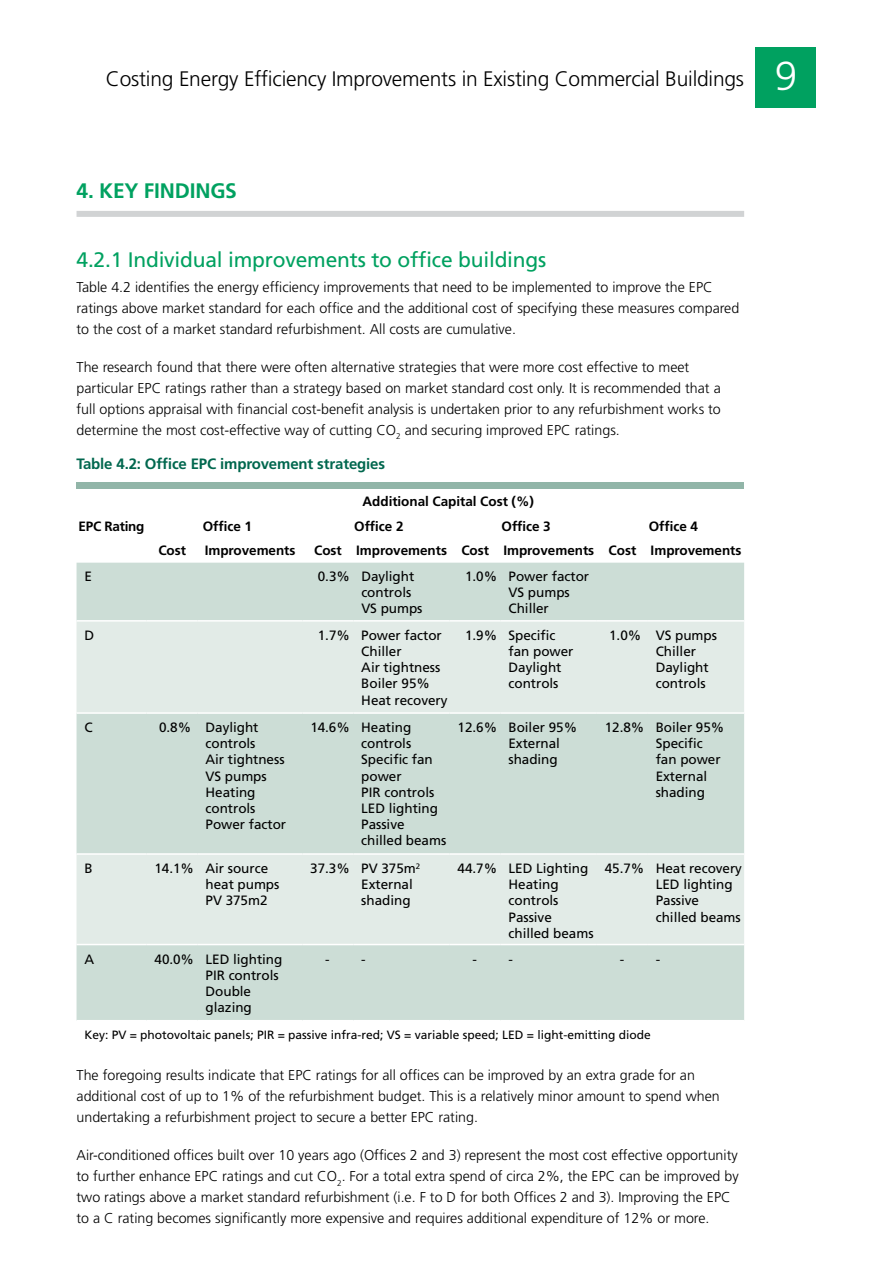
<style>
.page{position:relative;width:893px;height:1263px;background:#fff}
.page>*{position:absolute;margin:0;border:0;box-sizing:border-box;transform-origin:0 0}
.t1{font:300 21px "Frutiger";letter-spacing:-.01em;color:#000}
.t2{font:21px "Frutiger";letter-spacing:-.01em;color:#00a160}
.t3{font:700 21px "Frutiger";color:#00a160}
.t4{font:700 15px "Frutiger";letter-spacing:-.01em;color:#00674e}
.t5{font:300 14.25px/21px "Frutiger";color:#000}
.t6{font:13.5px/16.2px "Frutiger";letter-spacing:-.005em;color:#000}
.t7{font:700 13.5px "Frutiger";letter-spacing:-.005em;color:#000}
.t8{font:12px "Frutiger";color:#000}
.s1{font-size:40.5px;color:#fff}
</style>
<div class="page">
<div style="left:755px;top:47px;width:61px;height:61px;background:#00a160"></div>
<div style="left:77px;top:211px;width:667px;height:6px;background:#d1d3d4"></div>
<div style="left:77px;top:482px;width:667px;height:6px;background:#91b5a8"></div>
<div style="left:77px;top:563px;width:667px;height:457px;background:#ccddd6"></div>
<svg style="left:77px;top:622px;width:667px;height:322px;background:#d8e4df"></svg>
<hr style="left:77px;top:620px;width:70px;height:2px;background:#fff">
<hr style="left:147px;top:620px;width:51px;height:2px;background:#fff">
<hr style="left:198px;top:620px;width:104px;height:2px;background:#fff">
<hr style="left:302px;top:620px;width:51px;height:2px;background:#fff">
<hr style="left:353px;top:620px;width:97px;height:2px;background:#fff">
<hr style="left:450px;top:620px;width:51px;height:2px;background:#fff">
<hr style="left:501px;top:620px;width:96px;height:2px;background:#fff">
<hr style="left:597px;top:620px;width:51px;height:2px;background:#fff">
<hr style="left:648px;top:620px;width:96px;height:2px;background:#fff">
<hr style="left:77px;top:712px;width:70px;height:2px;background:#fff">
<hr style="left:147px;top:712px;width:51px;height:2px;background:#fff">
<hr style="left:198px;top:712px;width:104px;height:2px;background:#fff">
<hr style="left:302px;top:712px;width:51px;height:2px;background:#fff">
<hr style="left:353px;top:712px;width:97px;height:2px;background:#fff">
<hr style="left:450px;top:712px;width:51px;height:2px;background:#fff">
<hr style="left:501px;top:712px;width:96px;height:2px;background:#fff">
<hr style="left:597px;top:712px;width:51px;height:2px;background:#fff">
<hr style="left:648px;top:712px;width:96px;height:2px;background:#fff">
<hr style="left:77px;top:853px;width:70px;height:2px;background:#fff">
<hr style="left:147px;top:853px;width:51px;height:2px;background:#fff">
<hr style="left:198px;top:853px;width:104px;height:2px;background:#fff">
<hr style="left:302px;top:853px;width:51px;height:2px;background:#fff">
<hr style="left:353px;top:853px;width:97px;height:2px;background:#fff">
<hr style="left:450px;top:853px;width:51px;height:2px;background:#fff">
<hr style="left:501px;top:853px;width:96px;height:2px;background:#fff">
<hr style="left:597px;top:853px;width:51px;height:2px;background:#fff">
<hr style="left:648px;top:853px;width:96px;height:2px;background:#fff">
<hr style="left:77px;top:944px;width:70px;height:1px;background:#fff">
<hr style="left:147px;top:944px;width:51px;height:1px;background:#fff">
<hr style="left:198px;top:944px;width:104px;height:1px;background:#fff">
<hr style="left:302px;top:944px;width:51px;height:1px;background:#fff">
<hr style="left:353px;top:944px;width:97px;height:1px;background:#fff">
<hr style="left:450px;top:944px;width:51px;height:1px;background:#fff">
<hr style="left:501px;top:944px;width:96px;height:1px;background:#fff">
<hr style="left:597px;top:944px;width:51px;height:1px;background:#fff">
<hr style="left:648px;top:944px;width:96px;height:1px;background:#fff">
<h1 class="t1" style="left:106px;top:66px;width:693px">Costing Energy Efficiency Improvements in Existing Commercial Buildings <span class="s1">9</span></h1>
<h1 class="t3" style="left:77px;top:178px;width:79px">4. Key findin</h1>
<h1 class="t3" style="left:210px;top:178px;width:28px">gs</h1>
<h1 class="t2" style="left:77px;top:248px;width:471px">4.2.1 Individual improvements to office buildings</h1>
<p class="t5" style="left:77px;top:276px;width:664px">Table 4.2 identifies the energy efficiency improvements that need to be implemented to improve the EPC ratings above market standard for each office and the additional cost of specifying these measures compared to the cost of a market standard refurbishment. All costs are cumulative.</p>
<p class="t5" style="left:77px;top:356px;width:646px">The research found that there were often alternative strategies that were more cost effective to meet particular EPC ratings rather than a strategy based on market standard cost only. It is recommended that a full options appraisal with financial cost-benefit analysis is undertaken prior to any refurbishment works to determine the most cost-effective way of cutting CO<sub>2</sub> and securing improved EPC ratings.</p>
<p class="t4" style="left:77px;top:455px;width:310px">Table 4.2: Office EPC improvement strategies</p>
<p class="t7" style="left:363px;top:494px;width:173px">Additional Capital Cost (%)</p>
<p class="t7" style="left:79px;top:518px;width:67px">EPC Rating</p>
<p class="t7" style="left:203px;top:518px;width:51px">Office 1</p>
<p class="t7" style="left:354px;top:518px;width:51px">Office 2</p>
<p class="t7" style="left:501px;top:518px;width:51px">Office 3</p>
<p class="t7" style="left:649px;top:518px;width:51px">Office 4</p>
<p class="t7" style="left:158px;top:542px;width:29px">Cost</p>
<p class="t7" style="left:205px;top:542px;width:92px">Improvements</p>
<p class="t7" style="left:314px;top:542px;width:429px">Cost Improvements Cost Improvements Cost Improvements</p>
<p class="t6" style="left:84px;top:568px;width:9px">E</p>
<p class="t6" style="left:361px;top:568px;width:63px;text-indent:-43px">0.3% Daylight controls<br>VS pumps</p>
<p class="t6" style="left:509px;top:568px;width:82px;text-indent:-43px">1.0% Power factor<br>VS pumps<br>Chiller</p>
<p class="t6" style="left:84px;top:627px;width:11px">D</p>
<p class="t6" style="left:361px;top:627px;width:88px;text-indent:-43px">1.7% Power factor<br>Chiller<br>Air tightness<br>Boiler 95%<br>Heat recovery</p>
<p class="t6" style="left:508px;top:627px;width:66px;text-indent:-43px">1.9% Specific fan power<br>Daylight controls</p>
<p class="t6" style="left:656px;top:627px;width:63px;text-indent:-47px">1.0% VS pumps<br>Chiller<br>Daylight controls</p>
<p class="t6" style="left:84px;top:719px;width:10px">C</p>
<p class="t6" style="left:206px;top:719px;width:82px;text-indent:-46px">0.8% Daylight controls<br>Air tightness<br>VS pumps<br>Heating controls<br>Power factor</p>
<p class="t6" style="left:361px;top:719px;width:87px;text-indent:-51px">14.6% Heating controls<br>Specific fan power<br>PIR controls<br>LED lighting<br>Passive chilled beams</p>
<p class="t6" style="left:508px;top:719px;width:70px;text-indent:-51px">12.6% Boiler 95%<br>External shading</p>
<p class="t6" style="left:656px;top:719px;width:70px;text-indent:-51px">12.8% Boiler 95%<br>Specific fan power<br>External shading</p>
<p class="t6" style="left:84px;top:860px;width:10px">B</p>
<p class="t6" style="left:206px;top:860px;width:75px;text-indent:-51px">14.1% Air source heat pumps<br>PV 375m2</p>
<p class="t6" style="left:361px;top:860px;width:60px;text-indent:-51px">37.3% PV 375m<sup>2<br></sup>External shading</p>
<p class="t6" style="left:509px;top:860px;width:87px;text-indent:-51px">44.7% LED Lighting<br>Heating controls<br>Passive chilled beams</p>
<p class="t6" style="left:656px;top:860px;width:88px;text-indent:-51px">45.7% Heat recovery<br>LED lighting<br>Passive chilled beams</p>
<p class="t6" style="left:84px;top:951px;width:11px">A</p>
<p class="t6" style="left:206px;top:951px;width:78px;text-indent:-51px">40.0% LED lighting<br>PIR controls<br>Double glazing</p>
<p class="t6" style="left:325px;top:951px;width:42px">- -</p>
<p class="t6" style="left:472px;top:951px;width:42px">- -</p>
<p class="t6" style="left:620px;top:951px;width:42px">- -</p>
<p class="t8" style="left:84px;top:1027px;width:568px">Key: PV = photovoltaic panels; PIR = passive infra-red; VS = variable speed; LED = light-emitting diode</p>
<p class="t5" style="left:77px;top:1065px;width:645px">The foregoing results indicate that EPC ratings for all offices can be improved by an extra grade for an additional cost of up to 1% of the refurbishment budget. This is a relatively minor amount to spend when undertaking a refurbishment project to secure a better EPC rating.</p>
<p class="t5" style="left:77px;top:1145px;width:664px">Air-conditioned offices built over 10 years ago (Offices 2 and 3) represent the most cost effective opportunity to further enhance EPC ratings and cut CO<sub>2</sub>. For a total extra spend of circa 2%, the EPC can be improved by two ratings above a market standard refurbishment (i.e. F to D for both Offices 2 and 3). Improving the EPC to a C rating becomes significantly more expensive and requires additional expenditure of 12% or more.</p>
</div>
